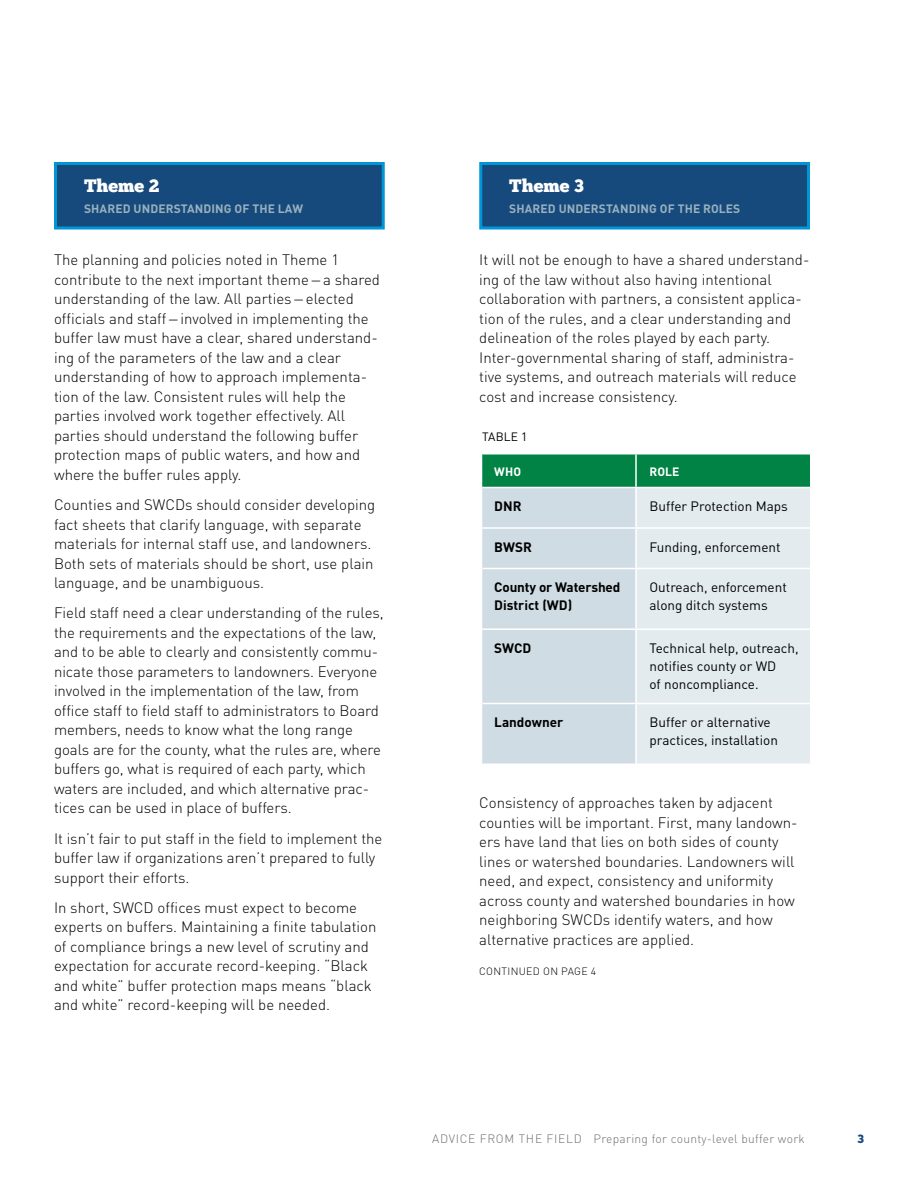
<style>
.page{position:relative;width:918px;height:1188px;background:#fff}
.page>*{position:absolute;margin:0;border:0;box-sizing:border-box;transform-origin:0 0}
.t1{font:18px "Chunk Five";color:#fff}
.t2{font:300 15px/19.5px "DINOT";color:#000}
.t3{font:13.5px/18px "DINOT";color:#000}
.t4{font:700 13.5px/18px "DINOT";color:#000}
.t5{font:700 12px "DINOT";letter-spacing:.01em;color:#98b1be}
.t6{font:300 12px "DINOT";letter-spacing:.06em;color:#6d6e71}
.t7{font:700 12px "DINOT";letter-spacing:.01em;color:#fff}
.t8{font:12px "DINOT";color:#000}
.t9{font:12px "Chunk Five";color:#174a7c}
.t10{font:300 10.5px "DINOT";letter-spacing:.03em;color:#000}
</style>
<div class="page">
<div style="left:56px;top:164px;width:327px;height:64px;background:#174a7c"></div>
<div style="left:54px;top:162px;width:331px;height:68px;border:3px solid #0096d6"></div>
<div style="left:481px;top:164px;width:327px;height:64px;background:#174a7c"></div>
<div style="left:479px;top:162px;width:331px;height:68px;border:3px solid #0096d6"></div>
<svg style="left:482px;top:454px;width:328px;height:310px;background:#a5cac3"></svg>
<div style="left:637px;top:488px;width:173px;height:276px;background:#e3ebef"></div>
<hr style="left:635px;top:454px;width:2px;height:33px;background:#fff">
<hr style="left:635px;top:488px;width:2px;height:39px;background:#fff">
<hr style="left:635px;top:529px;width:2px;height:39px;background:#fff">
<hr style="left:635px;top:569px;width:2px;height:59px;background:#fff">
<hr style="left:635px;top:630px;width:2px;height:73px;background:#fff">
<hr style="left:635px;top:704px;width:2px;height:60px;background:#fff">
<hr style="left:482px;top:487px;width:154px;height:1px;background:#fff">
<hr style="left:636px;top:487px;width:174px;height:1px;background:#fff">
<hr style="left:482px;top:527px;width:154px;height:2px;background:#fff">
<hr style="left:636px;top:527px;width:174px;height:2px;background:#fff">
<hr style="left:482px;top:568px;width:154px;height:1px;background:#fff">
<hr style="left:636px;top:568px;width:174px;height:1px;background:#fff">
<hr style="left:482px;top:628px;width:154px;height:2px;background:#fff">
<hr style="left:636px;top:628px;width:174px;height:2px;background:#fff">
<hr style="left:482px;top:703px;width:154px;height:1px;background:#fff">
<hr style="left:636px;top:703px;width:174px;height:1px;background:#fff">
<p class="t1" style="left:84px;top:175px;width:77px">Theme 2</p>
<p class="t5" style="left:84px;top:201px;width:219px">SHARED UNDERSTANDING OF THE LAW</p>
<p class="t2" style="left:54px;top:250px;width:328px">The planning and policies noted in Theme 1 contribute to the next important theme— a shared understanding of the law. All parties— elected officials and staff— involved in implementing the buffer law must have a clear, shared understand&shy;ing of the parameters of the law and a clear understanding of how to approach implementa&shy;tion of the law. Consistent rules will help the parties involved work together effectively. All parties should understand the following buffer protection maps of public waters, and how and where the buffer rules apply.</p>
<p class="t2" style="left:54px;top:495px;width:323px">Counties and SWCDs should consider developing fact sheets that clarify language, with separate materials for internal staff use, and landowners.<br>Both sets of materials should be short, use plain language, and be unambiguous.</p>
<p class="t2" style="left:54px;top:603px;width:331px">Field staff need a clear understanding of the rules, the requirements and the expectations of the law, and to be able to clearly and consistently commu&shy;nicate those parameters to landowners. Everyone involved in the implementation of the law, from office staff to field staff to administrators to Board members, needs to know what the long range goals are for the county, what the rules are, where buffers go, what is required of each party, which waters are included, and which alternative prac&shy;tices can be used in place of buffers.</p>
<p class="t2" style="left:54px;top:828px;width:330px">It isn’t fair to put staff in the field to implement the buffer law if organizations aren’t prepared to fully support their efforts.</p>
<p class="t2" style="left:54px;top:898px;width:324px">I n short, SWCD offices must expect to become experts on buffers. Maintaining a finite tabulation of compliance brings a new level of scrutiny and expectation for accurate record-keeping. “Black and white” buffer protection maps means “black and white” record-keeping will be needed.</p>
<p class="t1" style="left:509px;top:175px;width:76px">Theme 3</p>
<p class="t5" style="left:509px;top:201px;width:231px">SHARED UNDERSTANDING OF THE ROLES</p>
<p class="t2" style="left:479px;top:250px;width:332px">It will not be enough to have a shared understand&shy;ing of the law without also having intentional collaboration with partners, a consistent applica&shy;tion of the rules, and a clear understanding and delineation of the roles played by each party.<br>I nter-governmental sharing of staff, administra&shy;tive systems, and outreach materials will reduce cost and increase consistency.</p>
<p class="t8" style="left:482px;top:430px;width:47px">Tab le 1</p>
<p class="t7" style="left:494px;top:464px;width:28px">WHO</p>
<p class="t7" style="left:650px;top:464px;width:31px">ROLE</p>
<p class="t4" style="left:494px;top:497px;width:10px">DNR</p>
<p class="t3" style="left:650px;top:497px;width:140px">Buffer Protection Maps</p>
<p class="t4" style="left:494px;top:538px;width:38px">BWSR</p>
<p class="t3" style="left:650px;top:538px;width:133px">Funding, enforcement</p>
<p class="t4" style="left:494px;top:578px;width:128px">COUNTY OR WATERSHED<br>DISTRICT (WD)</p>
<p class="t3" style="left:650px;top:578px;width:139px">Outreach, enforcement along ditch systems</p>
<p class="t4" style="left:494px;top:639px;width:29px">SWCD</p>
<p class="t3" style="left:650px;top:639px;width:151px">Technical help, outreach, notifies county or WD<br>of noncompliance.</p>
<p class="t4" style="left:494px;top:713px;width:71px">LANDOWNER</p>
<p class="t3" style="left:650px;top:713px;width:130px">Buffer or alternative practices, installation</p>
<p class="t2" style="left:479px;top:793px;width:320px">Consistency of approaches taken by adjacent counties will be important. First, many landown&shy;ers have land that lies on both sides of county lines or watershed boundaries. Landowners will need, and expect, consistency and uniformity across county and watershed boundaries in how neighboring SWCDs identify waters, and how alternative practices are applied.</p>
<p class="t10" style="left:479px;top:965px;width:89px">continued on pag</p>
<p class="t10" style="left:581px;top:965px;width:16px">e 4</p>
<p class="t6" style="left:432px;top:1131px;width:374px">Advice from the field Preparing for county-level buffer work</p>
<p class="t9" style="left:858px;top:1132px;width:8px">3</p>
</div>
